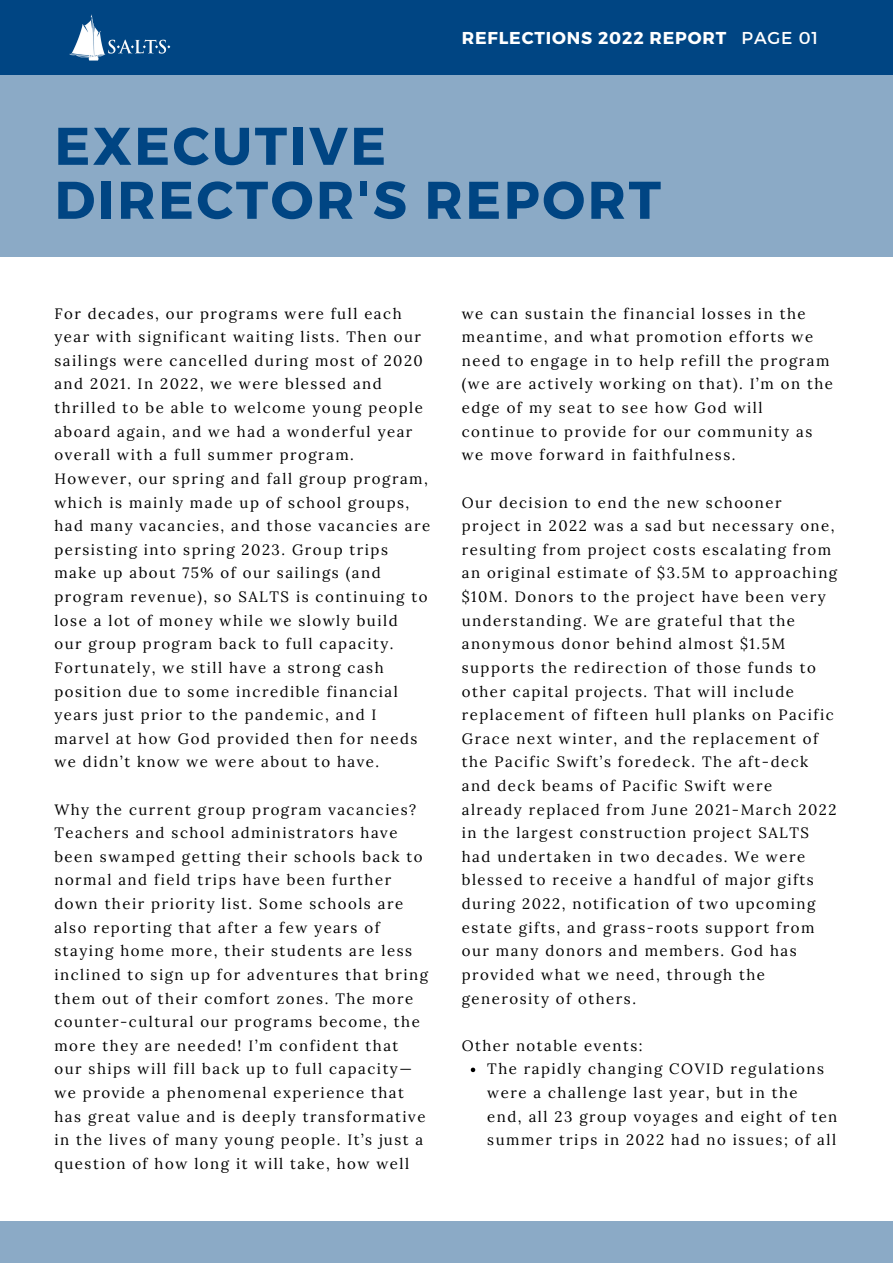
<style>
.page{position:relative;width:893px;height:1264px;background:#fff}
.page>*{position:absolute;margin:0;border:0;box-sizing:border-box;transform-origin:0 0}
.t1{font:700 52.95px/54px "Montserrat";letter-spacing:.05em;color:#004583}
.t2{font:700 17.25px "Montserrat";letter-spacing:.05em;color:#fff}
.t3{font:15px/23.5px "Lora";letter-spacing:.1em;color:#000}
.s1{font-weight:400}
</style>
<div class="page">
<div style="left:0;top:0;width:892px;height:1262px;background:#8baac6"></div>
<div style="left:0;top:0;width:892px;height:74px;background:#004583"></div>
<img style="left:69px;top:14px;width:102px;height:47px">
<div style="left:0;top:257px;width:892px;height:963px;background:#fff"></div>
<svg style="left:470px;top:1067px;width:5px;height:5px"></svg>
<p class="t2" style="left:461px;top:27px;width:358px">REFLECTIONS 2022 REPORT <span class="s1">PAGE 01</span></p>
<h1 class="t1" style="left:55px;top:116px;width:608px">EXECUTIVE<br>DIRECTOR'S REPORT</h1>
<p class="t3" style="left:54px;top:301px;width:377px">For decades, our programs were full each year with significant waiting lists. Then our sailings were cancelled during most of 2020 and 2021. In 2022, we were blessed and thrilled to be able to welcome young people aboard again, and we had a wonderful year overall with a full summer program.<br>However, our spring and fall group program, which is mainly made up of school groups, had many vacancies, and those vacancies are persisting into spring 2023. Group trips make up about 75% of our sailings (and program revenue), so SALTS is continuing to lose a lot of money while we slowly build<br>our group program back to full capacity.<br>Fortunately, we still have a strong cash position due to some incredible financial years just prior to the pandemic, and I marvel at how God provided then for needs we didn’t know we were about to have.</p>
<p class="t3" style="left:54px;top:797px;width:375px">Why the current group program vacancies?<br>Teachers and school administrators have been swamped getting their schools back to normal and field trips have been further down their priority list. Some schools are also reporting that after a few years of staying home more, their students are less inclined to sign up for adventures that bring them out of their comfort zones. The more counter-cultural our programs become, the more they are needed! I’m confident that our ships will fill back up to full capacity— we provide a phenomenal experience that has great value and is deeply transformative in the lives of many young people. It’s just a question of how long it will take, how well</p>
<p class="t3" style="left:461px;top:301px;width:372px">we can sustain the financial losses in the meantime, and what promotion efforts we need to engage in to help refill the program (we are actively working on that). I’m on the edge of my seat to see how God will continue to provide for our community as we move forward in faithfulness.</p>
<p class="t3" style="left:461px;top:490px;width:377px">Our decision to end the new schooner project in 2022 was a sad but necessary one, resulting from project costs escalating from an original estimate of $3.5M to approaching $10M. Donors to the project have been very understanding. We are grateful that the anonymous donor behind almost $1.5M supports the redirection of those funds to other capital projects. That will include replacement of fifteen hull planks on Pacific Grace next winter, and the replacement of the Pacific Swift’s foredeck. The aft-deck and deck beams of Pacific Swift were<br>already replaced from June 2021-March 2022 in the largest construction project SALTS had undertaken in two decades. We were blessed to receive a handful of major gifts during 2022, notification of two upcoming estate gifts, and grass-roots support from our many donors and members. God has provided what we need, through the generosity of others.</p>
<p class="t3" style="left:461px;top:1033px;width:182px">Other notable events:</p>
<p class="t3" style="left:487px;top:1057px;width:351px">The rapidly changing COVID regulations were a challenge last year, but in the<br>end, all 23 group voyages and eight of ten summer trips in 2022 had no issues; of all</p>
</div>
